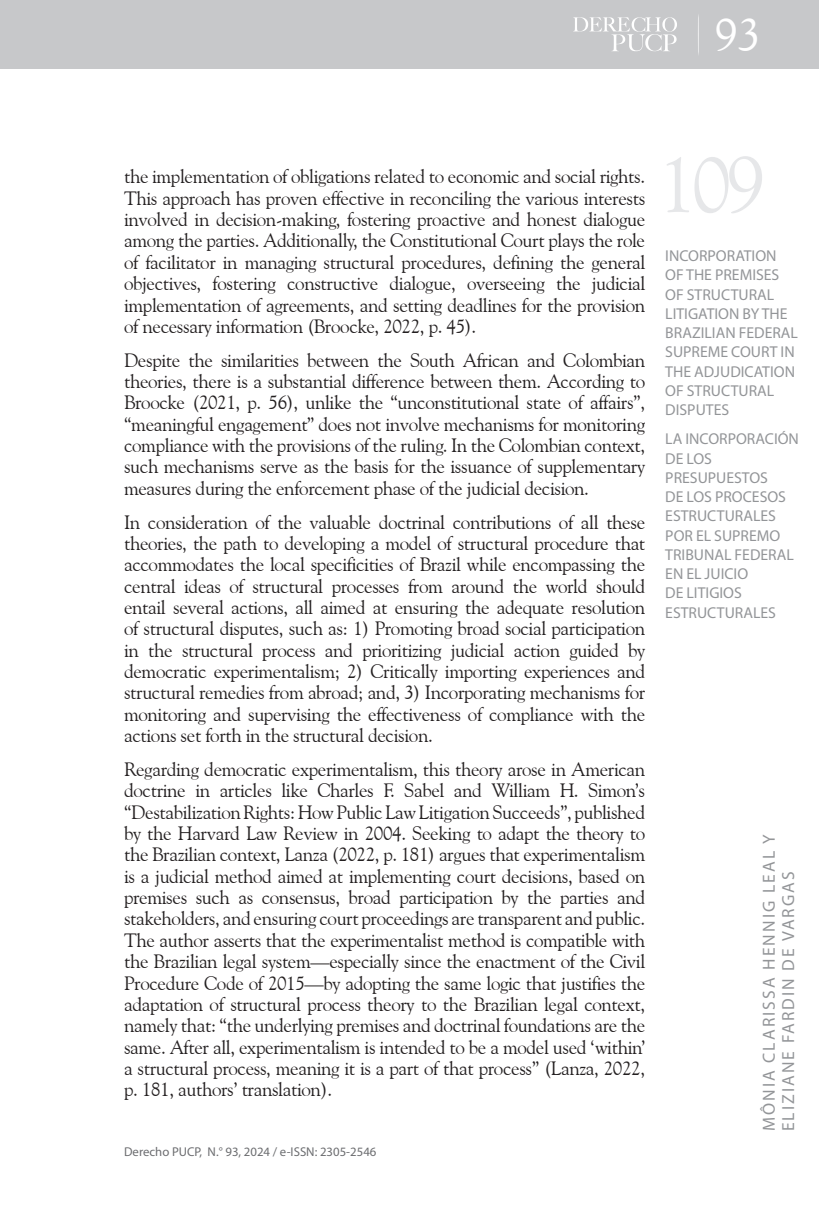
<style>
.page{position:relative;width:819px;height:1206px;background:#fff}
.page>*{position:absolute;margin:0;border:0;box-sizing:border-box;transform-origin:0 0}
.t1{font:78.75px "Goudy Old Style BT";color:#e6e7e9}
.t2{font:46.38px "Goudy Old Style BT";color:#fff}
._02_texto_normal{font:19.25px/21.3px "Goudy Old Style BT";letter-spacing:-.02em;color:#231f20;text-align:justify}
.t3{font:17.5px/19.2px "Myriad Pro";letter-spacing:.12em;color:#939598}
.t4{font:15.75px/19.2px "Myriad Pro";color:#939598}
.t5{font:12.78px "Myriad Pro";color:#6c6d70}
</style>
<div class="page">
<div style="left:0;top:0;width:819px;height:69px;background:#c7c8ca"></div>
<svg style="left:573px;top:17px;width:104px;height:34px"></svg>
<h2 class="t2" style="left:714px;top:6px;width:47px">93</h2>
<p class="_02_texto_normal" style="left:124px;top:166px;width:522px">the implementation of obligations related to economic and social rights.<br>This approach has proven effective in reconciling the various interests involved in decision-making, fostering proactive and honest dialogue among the parties. Additionally, the Constitutional Court plays the role of facilitator in managing structural procedures, defining the general objectives, fostering constructive dialogue, overseeing the judicial implementation of agreements, and setting deadlines for the provision of necessary information (Broocke, 2022, p. 45).</p>
<p class="_02_texto_normal" style="left:124px;top:349px;width:522px">Despite the similarities between the South African and Colombian theories, there is a substantial difference between them. According to Broocke (2021, p. 56), unlike the “unconstitutional state of affairs”, “meaningful engagement” does not involve mechanisms for monitoring compliance with the provisions of the ruling. In the Colombian context, such mechanisms serve as the basis for the issuance of supplementary measures during the enforcement phase of the judicial decision.</p>
<p class="_02_texto_normal" style="left:124px;top:511px;width:522px">In consideration of the valuable doctrinal contributions of all these theories, the path to developing a model of structural procedure that accommodates the local specificities of Brazil while encompassing the central ideas of structural processes from around the world should entail several actions, all aimed at ensuring the adequate resolution of structural disputes, such as: 1) Promoting broad social participation in the structural process and prioritizing judicial action guided by democratic experimentalism; 2) Critically importing experiences and structural remedies from abroad; and, 3) Incorporating mechanisms for monitoring and supervising the effectiveness of compliance with the actions set forth in the structural decision.</p>
<p class="_02_texto_normal" style="left:124px;top:758px;width:522px">Regarding democratic experimentalism, this theory arose in American doctrine in articles like Charles F. Sabel and William H. Simon’s “Destabilization Rights: How Public Law Litigation Succeeds”, published by the Harvard Law Review in 2004. Seeking to adapt the theory to the Brazilian context, Lanza (2022, p. 181) argues that experimentalism is a judicial method aimed at implementing court decisions, based on premises such as consensus, broad participation by the parties and stakeholders, and ensuring court proceedings are transparent and public.<br>The author asserts that the experimentalist method is compatible with the Brazilian legal system—especially since the enactment of the Civil Procedure Code of 2015—by adopting the same logic that justifies the adaptation of structural process theory to the Brazilian legal context, namely that: “the underlying premises and doctrinal foundations are the same. After all, experimentalism is intended to be a model used ‘within’ a structural process, meaning it is a part of that process” (Lanza, 2022, p. 181, authors’ translation).</p>
<p class="t5" style="left:124px;top:1144px;width:254px">Derecho PUCP, N.° 93, 2024 / e-ISSN: 2305-2546</p>
<h1 class="t1" style="left:657px;top:136px;width:109px">109</h1>
<p class="t4" style="left:665px;top:246px;width:134px">INCORPORATION<br>OF THE PREMISES<br>OF STRUCTURAL<br>LITIGATION BY THE<br>BRAZILIAN FEDERAL<br>SUPREME COURT IN<br>THE ADJUDICATION<br>OF STRUCTURAL<br>DISPUTES</p>
<p class="t4" style="left:665px;top:429px;width:135px">LA INCORPORACIÓN<br>DE LOS<br>PRESUPUESTOS<br>DE LOS PROCESOS<br>ESTRUCTURALES<br>POR EL SUPREMO<br>TRIBUNAL FEDERAL<br>EN EL JUICIO<br>DE LITIGIOS<br>ESTRUCTURALES</p>
<p class="t3" style="left:759px;top:1131px;width:298px;rotate:-90deg">MÔNIA CLARISSA HENNIG LEAL Y<br>ELIZIANE FARDIN DE VARGAS</p>
</div>
